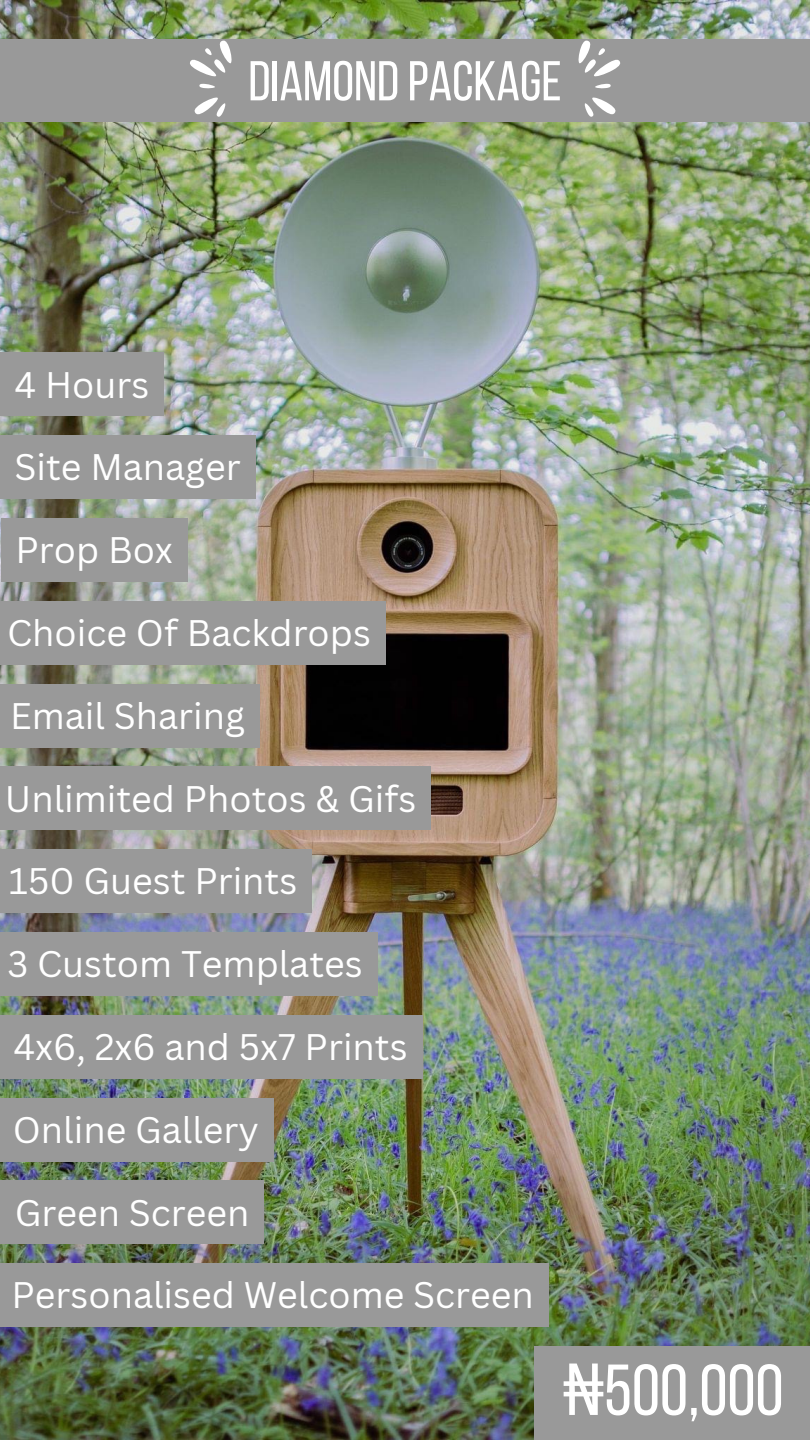
<style>
.page{position:relative;width:810px;height:1440px;background:#fff}
.page>*{position:absolute;margin:0;border:0;box-sizing:border-box;transform-origin:0 0}
.t1{font:72px "Bebas Neue";color:#fff}
.t2{font:56px "Bebas Neue";color:#fff}
.t3{font:36px "Canva Sans";color:#fff}
.s1{font-family:"Noto Sans"}
</style>
<div class="page">
<img style="left:0;top:0;width:810px;height:1440px">
<div style="left:0;top:40px;width:810px;height:82px;background:#999"></div>
<svg style="left:578px;top:40px;width:43px;height:49px"></svg>
<svg style="left:584px;top:97px;width:32px;height:20px"></svg>
<svg style="left:190px;top:40px;width:42px;height:49px"></svg>
<svg style="left:194px;top:97px;width:32px;height:20px"></svg>
<div style="left:0;top:353px;width:164px;height:63px;background:#999"></div>
<div style="left:0;top:436px;width:255px;height:63px;background:#999"></div>
<div style="left:1px;top:519px;width:187px;height:63px;background:#999"></div>
<div style="left:0;top:601px;width:386px;height:63px;background:#999"></div>
<div style="left:0;top:684px;width:260px;height:63px;background:#999"></div>
<div style="left:0;top:767px;width:431px;height:63px;background:#999"></div>
<div style="left:0;top:850px;width:312px;height:63px;background:#999"></div>
<div style="left:0;top:933px;width:377px;height:63px;background:#999"></div>
<div style="left:0;top:1015px;width:422px;height:63px;background:#999"></div>
<div style="left:0;top:1098px;width:274px;height:63px;background:#999"></div>
<div style="left:534px;top:1347px;width:276px;height:93px;background:#999"></div>
<div style="left:0;top:1264px;width:548px;height:63px;background:#999"></div>
<div style="left:0;top:1181px;width:264px;height:63px;background:#999"></div>
<p class="t2" style="left:248px;top:58px;width:315px">DIAMONDPACKAGE</p>
<h2 class="t3" style="left:15px;top:359px;width:136px">4 Hours</h2>
<p class="t3" style="left:15px;top:442px;width:228px">Site Manager</p>
<p class="t3" style="left:15px;top:525px;width:159px">Prop Box</p>
<p class="t3" style="left:7px;top:608px;width:365px">Choice Of Backdrops</p>
<p class="t3" style="left:10px;top:690px;width:236px">Email Sharing</p>
<p class="t3" style="left:5px;top:773px;width:413px">Unlimited Photos &amp; Gifs</p>
<p class="t3" style="left:9px;top:856px;width:290px">150 Guest Prints</p>
<p class="t3" style="left:7px;top:939px;width:357px">3 Custom Templates</p>
<p class="t3" style="left:13px;top:1022px;width:396px">4x6, 2x6 and 5x7 Prints</p>
<p class="t3" style="left:13px;top:1104px;width:248px">Online Gallery</p>
<p class="t3" style="left:15px;top:1187px;width:236px">Green Screen</p>
<p class="t3" style="left:11px;top:1270px;width:524px">Personalised Welcome Screen</p>
<p class="t1" style="left:563px;top:1361px;width:222px"><span class="s1">₦</span>500,000</p>
</div>
